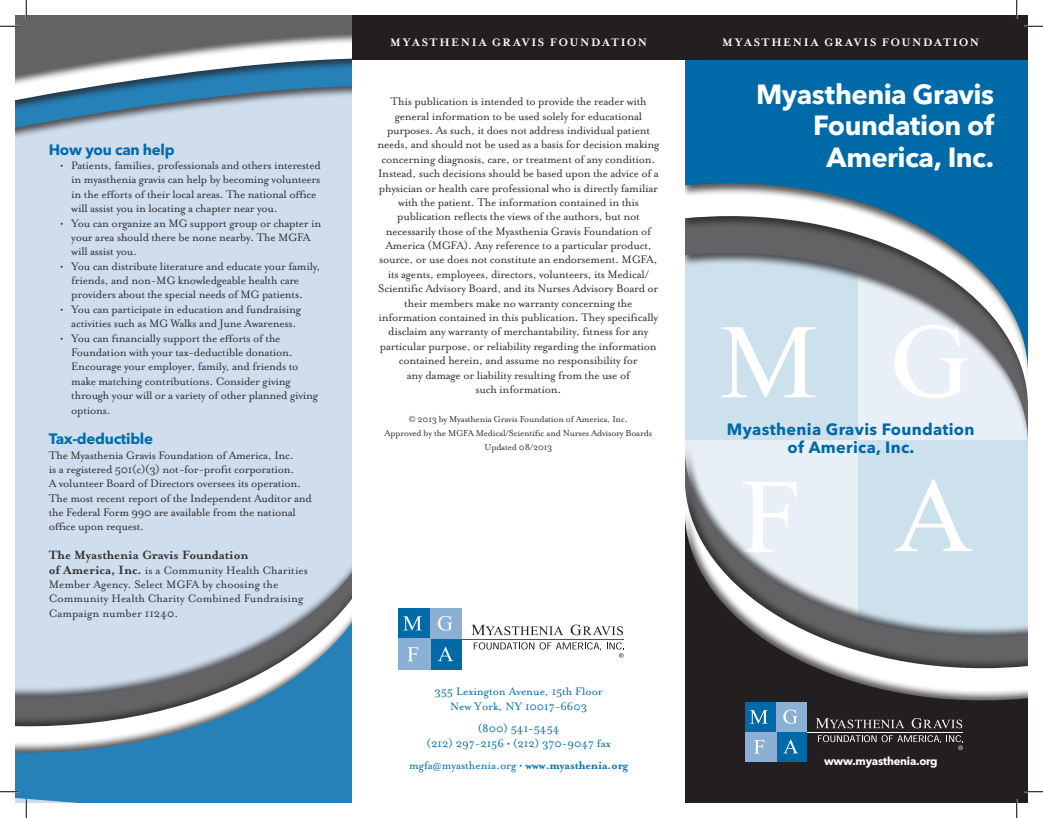
<style>
.page{position:relative;width:1043px;height:818px;background:#fff}
.page>*{position:absolute;margin:0;border:0;box-sizing:border-box;transform-origin:0 0}
.t1{font:700 27.5px "Avenir Next LT Pro";letter-spacing:-.02em;color:#fff}
.t2{font:700 16.25px/18.8px "Avenir Next LT Pro";letter-spacing:.02em;color:#0069a8;text-align:center}
.Body_Copy{font:700 15px "Avenir Next LT Pro";letter-spacing:-.02em;color:#006dab}
.Body_Copy-2{font:700 13.75px "Mrs Eaves";color:#312f30}
.Body_Copy-3{font:12.5px/14.4px "Mrs Eaves Roman";letter-spacing:-.02em;color:#312f30}
.Body_Copy-4{font:12.5px/14.4px "Mrs Eaves Roman";color:#312f30}
.t3{font:12.5px/15px "Mrs Eaves Roman";letter-spacing:-.005em;color:#0069a8;text-align:center}
.t4{font:700 12.5px "Mrs Eaves";letter-spacing:.12em;color:#fff}
.Body_Copy-5{font:700 11.25px "Avenir Next LT Pro";letter-spacing:-.02em;color:#fff}
.Body_Copy-6{font:10px/14.4px "Mrs Eaves Roman";letter-spacing:-.02em;color:#312f30;text-align:center}
.s1{font-family:"Mrs Eaves";font-weight:700;font-size:13.75px}
.s2{font-family:"Mrs Eaves";font-weight:700}
</style>
<div class="page">
<div style="left:15px;top:20px;width:337px;height:782px;background:#cfdded"></div>
<svg style="left:15px;top:125px;width:68px;height:13px"></svg>
<div style="left:15px;top:15px;width:505px;height:110px;background:#231f20;opacity:.75"></div>
<svg style="left:15px;top:100px;width:337px;height:15px"></svg>
<div style="left:15px;top:15px;width:505px;height:85px;background:#231f20;opacity:.75"></div>
<svg style="left:15px;top:15px;width:337px;height:75px;background:#7e8c97"></svg>
<svg style="left:685px;top:456px;width:343px;height:11px;background:#d9e7f0"></svg>
<div style="left:680px;top:120px;width:348px;height:336px;background:#231f20;opacity:.75"></div>
<svg style="left:684px;top:419px;width:344px;height:26px;background:#dae7f1"></svg>
<div style="left:680px;top:83px;width:348px;height:336px;background:#231f20;opacity:.75"></div>
<svg style="left:684px;top:386px;width:344px;height:22px;background:#d9e5ee"></svg>
<div style="left:680px;top:467px;width:348px;height:237px;background:#231f20;opacity:.75"></div>
<svg style="left:684px;top:475px;width:344px;height:24px;background:#d8e5ed"></svg>
<div style="left:680px;top:51px;width:348px;height:335px;background:#231f20;opacity:.75"></div>
<svg style="left:684px;top:59px;width:344px;height:317px;background:#5d95b7"></svg>
<div style="left:680px;top:499px;width:348px;height:237px;background:#231f20;opacity:.75"></div>
<svg style="left:684px;top:508px;width:344px;height:210px;background:#979ca1"></svg>
<div style="left:684px;top:718px;width:344px;height:84px;background:#231f20"></div>
<svg style="left:15px;top:566px;width:337px;height:236px"></svg>
<div style="left:352px;top:15px;width:332px;height:787px;background:#fff"></div>
<div style="left:352px;top:15px;width:676px;height:44px;background:#231f20"></div>
<svg style="left:815px;top:718px;width:89px;height:10px"></svg>
<svg style="left:911px;top:718px;width:51px;height:10px"></svg>
<hr style="left:806px;top:731px;width:157px;height:1px;background:#fff">
<div style="left:745px;top:702px;width:62px;height:59px;background:#0069a8"></div>
<div style="left:745px;top:731px;width:31px;height:30px;background:#8bb0d6"></div>
<svg style="left:754px;top:740px;width:10px;height:13px"></svg>
<svg style="left:783px;top:739px;width:15px;height:14px"></svg>
<div style="left:776px;top:702px;width:30px;height:29px;background:#8bb0d6"></div>
<svg style="left:783px;top:709px;width:14px;height:14px"></svg>
<svg style="left:749px;top:710px;width:19px;height:13px"></svg>
<svg style="left:818px;top:735px;width:145px;height:15px"></svg>
<svg style="left:471px;top:624px;width:92px;height:11px"></svg>
<svg style="left:570px;top:624px;width:53px;height:11px"></svg>
<hr style="left:461px;top:639px;width:163px;height:1px;background:#0069a8">
<div style="left:398px;top:608px;width:64px;height:61px;background:#0069a8"></div>
<div style="left:398px;top:639px;width:32px;height:30px;background:#8bb0d6"></div>
<svg style="left:407px;top:647px;width:11px;height:14px"></svg>
<svg style="left:438px;top:646px;width:15px;height:15px"></svg>
<div style="left:430px;top:608px;width:32px;height:31px;background:#8bb0d6"></div>
<svg style="left:438px;top:615px;width:14px;height:15px"></svg>
<svg style="left:403px;top:616px;width:19px;height:14px"></svg>
<svg style="left:473px;top:642px;width:151px;height:15px"></svg>
<svg style="left:0;top:25px;width:19px;height:2px"></svg>
<svg style="left:1024px;top:25px;width:18px;height:2px"></svg>
<svg style="left:0;top:790px;width:19px;height:2px"></svg>
<svg style="left:1024px;top:790px;width:18px;height:2px"></svg>
<svg style="left:25px;top:0;width:2px;height:19px"></svg>
<svg style="left:25px;top:799px;width:2px;height:19px"></svg>
<svg style="left:1016px;top:0;width:1px;height:19px"></svg>
<svg style="left:1015px;top:799px;width:2px;height:19px"></svg>
<p class="Body_Copy" style="left:49px;top:140px;width:127px">How you can help</p>
<p class="Body_Copy-3" style="left:71px;top:158px;width:251px;text-indent:-11px">• Patients, families, professionals and others interested in myasthenia gravis can help by becoming volunteers in the efforts of their local areas. The national office will assist you in locating a chapter near you.</p>
<p class="Body_Copy-3" style="left:71px;top:216px;width:252px;text-indent:-11px">• You can organize an MG support group or chapter in your area should there be none nearby. The MGFA will assist you.</p>
<p class="Body_Copy-3" style="left:71px;top:259px;width:251px;text-indent:-11px">• You can distribute literature and educate your family, friends, and non-MG knowledgeable health care providers about the special needs of MG patients.</p>
<p class="Body_Copy-3" style="left:60px;top:302px;width:242px;text-align:center">• You can participate in education and fundraising activities such as MG Walks and June Awareness.</p>
<p class="Body_Copy-3" style="left:71px;top:331px;width:248px;text-indent:-11px">• You can financially support the efforts of the Foundation with your tax-deductible donation.<br>Encourage your employer, family, and friends to make matching contributions. Consider giving through your will or a variety of other planned giving options.</p>
<p class="Body_Copy" style="left:49px;top:429px;width:106px">Tax-deductible</p>
<p class="Body_Copy-3" style="left:49px;top:447px;width:265px">The Myasthenia Gravis Foundation of America, Inc.<br>is a registered 501(c)(3) not-for-profit corporation.<br>A volunteer Board of Directors oversees its operation.<br>The most recent report of the Independent Auditor and the Federal Form 990 are available from the national office upon request.</p>
<p class="Body_Copy-2" style="left:49px;top:547px;width:201px">The Myasthenia Gravis Foundation</p>
<p class="Body_Copy-4" style="left:49px;top:562px;width:261px"><span class="s1">of America, Inc.</span> is a Community Health Charities Member Agency. Select MGFA by choosing the Community Health Charity Combined Fundraising Campaign number 11240.</p>
<p class="t4" style="left:390px;top:35px;width:259px">MYASTHENIA GRAVIS FOUNDATION</p>
<p class="t4" style="left:722px;top:35px;width:259px">MYASTHENIA GRAVIS FOUNDATION</p>
<p class="Body_Copy-3" style="left:377px;top:94px;width:283px;text-align:center">This publication is intended to provide the reader with general information to be used solely for educational purposes. As such, it does not address individual patient needs, and should not be used as a basis for decision making concerning diagnosis, care, or treatment of any condition.<br>Instead, such decisions should be based upon the advice of a physician or health care professional who is directly familiar with the patient. The information contained in this publication reflects the views of the authors, but not necessarily those of the Myasthenia Gravis Foundation of America (MGFA). Any reference to a particular product, source, or use does not constitute an endorsement. MGFA, its agents, employees, directors, volunteers, its Medical/ Scientific Advisory Board, and its Nurses Advisory Board or their members make no warranty concerning the information contained in this publication. They specifically disclaim any warranty of merchantability, fitness for any particular purpose, or reliability regarding the information contained herein, and assume no responsibility for<br>any damage or liability resulting from the use of<br>such information.</p>
<p class="Body_Copy-6" style="left:384px;top:411px;width:269px">© 2013 by Myasthenia Gravis Foundation of America, Inc.<br>Approved by the MGFA Medical/Scientific and Nurses Advisory Boards<br>Updated 08/2013</p>
<p class="t1" style="left:756px;top:77px;width:240px">Myasthenia Gravis</p>
<p class="t1" style="left:813px;top:109px;width:183px">Foundation of</p>
<p class="t1" style="left:826px;top:140px;width:169px">America, Inc.</p>
<p class="t2" style="left:727px;top:419px;width:249px">Myasthenia Gravis Foundation of America, Inc.</p>
<p class="t3" style="left:434px;top:683px;width:170px">355 Lexington Avenue, 15th Floor<br>New York, NY 10017-6603</p>
<p class="t3" style="left:426px;top:720px;width:186px">(800) 541-5454<br>(212) 297-2156 • (212) 370-9047 fax</p>
<p class="t3" style="left:409px;top:758px;width:220px">mgfa@myasthenia.org • <span class="s2">www.myasthenia.org</span></p>
<p class="Body_Copy-5" style="left:824px;top:754px;width:115px">www.myasthenia.org</p>
</div>
